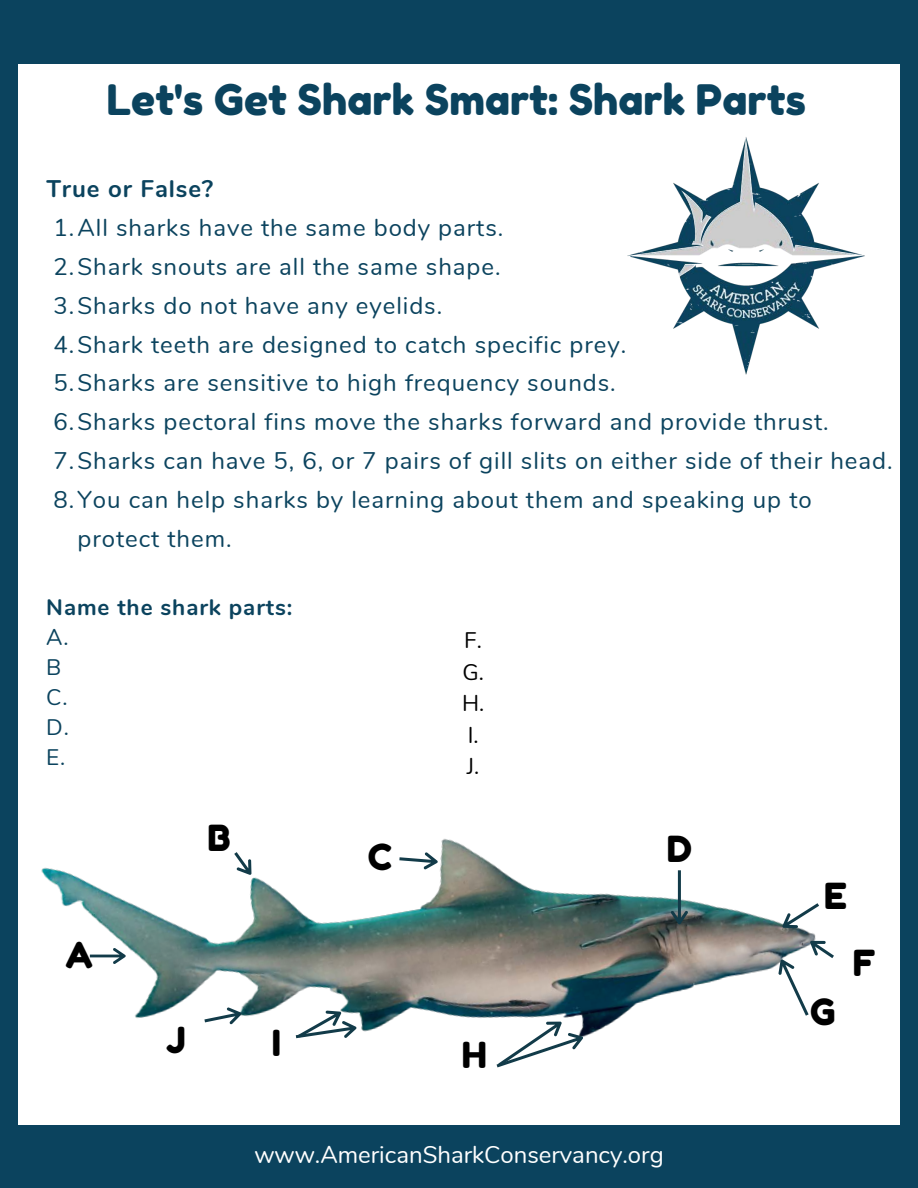
<style>
.page{position:relative;width:918px;height:1188px;background:#0b435e}
.page>*{position:absolute;margin:0;border:0;box-sizing:border-box;transform-origin:0 0}
.t1{font:42px "Fredoka One";color:#0b435e}
.t2{font:35.85px "Fredoka One";color:#000}
.t3{font:24px "Nunito";letter-spacing:.04em;color:#0b435e}
.t4{font:24px "Nunito";color:#fff}
.t5{font:700 24px "Nunito";letter-spacing:.04em;color:#0b435e}
.t6{font:700 22.5px "Nunito";letter-spacing:.04em;color:#0b435e}
.t7{font:22.5px/31.5px "Nunito";color:#000}
.t8{font:22.5px/30px "Nunito";color:#0b435e}
</style>
<div class="page">
<div style="left:18px;top:64px;width:882px;height:1060px;background:#fff"></div>
<img style="left:18px;top:838px;width:882px;height:287px">
<svg style="left:90px;top:948px;width:36px;height:16px"></svg>
<svg style="left:203px;top:1005px;width:40px;height:24px"></svg>
<svg style="left:229px;top:848px;width:29px;height:31px"></svg>
<svg style="left:773px;top:897px;width:65px;height:122px"></svg>
<svg style="left:671px;top:870px;width:17px;height:54px"></svg>
<svg style="left:399px;top:850px;width:39px;height:20px"></svg>
<svg style="left:494px;top:1015px;width:92px;height:59px"></svg>
<svg style="left:295px;top:1005px;width:63px;height:40px"></svg>
<img style="left:627px;top:137px;width:238px;height:238px">
<h1 class="t1" style="left:107px;top:74px;width:701px">Let's Get Shark Smart: Shark Parts</h1>
<p class="t5" style="left:46px;top:173px;width:168px">True or False?</p>
<p class="t3" style="left:53px;top:212px;width:452px">1.All sharks have the same body parts.</p>
<p class="t3" style="left:53px;top:251px;width:449px">2.Shark snouts are all the same shape.</p>
<p class="t3" style="left:53px;top:289px;width:390px">3.Sharks do not have any eyelids.</p>
<p class="t3" style="left:53px;top:328px;width:574px">4.Shark teeth are designed to catch specific prey.</p>
<p class="t3" style="left:53px;top:367px;width:564px">5.Sharks are sensitive to high frequency sounds.</p>
<p class="t3" style="left:53px;top:406px;width:777px">6.Sharks pectoral fins move the sharks forward and provide thrust.</p>
<p class="t3" style="left:53px;top:445px;width:841px">7.Sharks can have 5, 6, or 7 pairs of gill slits on either side of their head.</p>
<p class="t3" style="left:53px;top:484px;width:760px">8.You can help sharks by learning about them and speaking up to</p>
<p class="t3" style="left:78px;top:523px;width:156px">protect them.</p>
<p class="t6" style="left:46px;top:592px;width:248px">Name the shark parts:</p>
<p class="t8" style="left:46px;top:622px;width:24px">A.<br>B<br>C.<br>D.<br>E.</p>
<h2 class="t2" style="left:65px;top:933px;width:29px">A</h2>
<h2 class="t2" style="left:207px;top:817px;width:25px">B</h2>
<h2 class="t2" style="left:166px;top:1018px;width:21px">J</h2>
<h2 class="t2" style="left:272px;top:1021px;width:11px">I</h2>
<p class="t7" style="left:462px;top:625px;width:24px">F.<br>G.<br>H.<br>I.<br>J.</p>
<h2 class="t2" style="left:368px;top:835px;width:26px">C</h2>
<h2 class="t2" style="left:667px;top:828px;width:27px">D</h2>
<h2 class="t2" style="left:462px;top:1033px;width:27px">H</h2>
<p class="t4" style="left:254px;top:1139px;width:411px">www.AmericanSharkConservancy.org</p>
<h2 class="t2" style="left:824px;top:875px;width:24px">E</h2>
<h2 class="t2" style="left:810px;top:990px;width:27px">G</h2>
<h2 class="t2" style="left:853px;top:941px;width:24px">F</h2>
</div>
